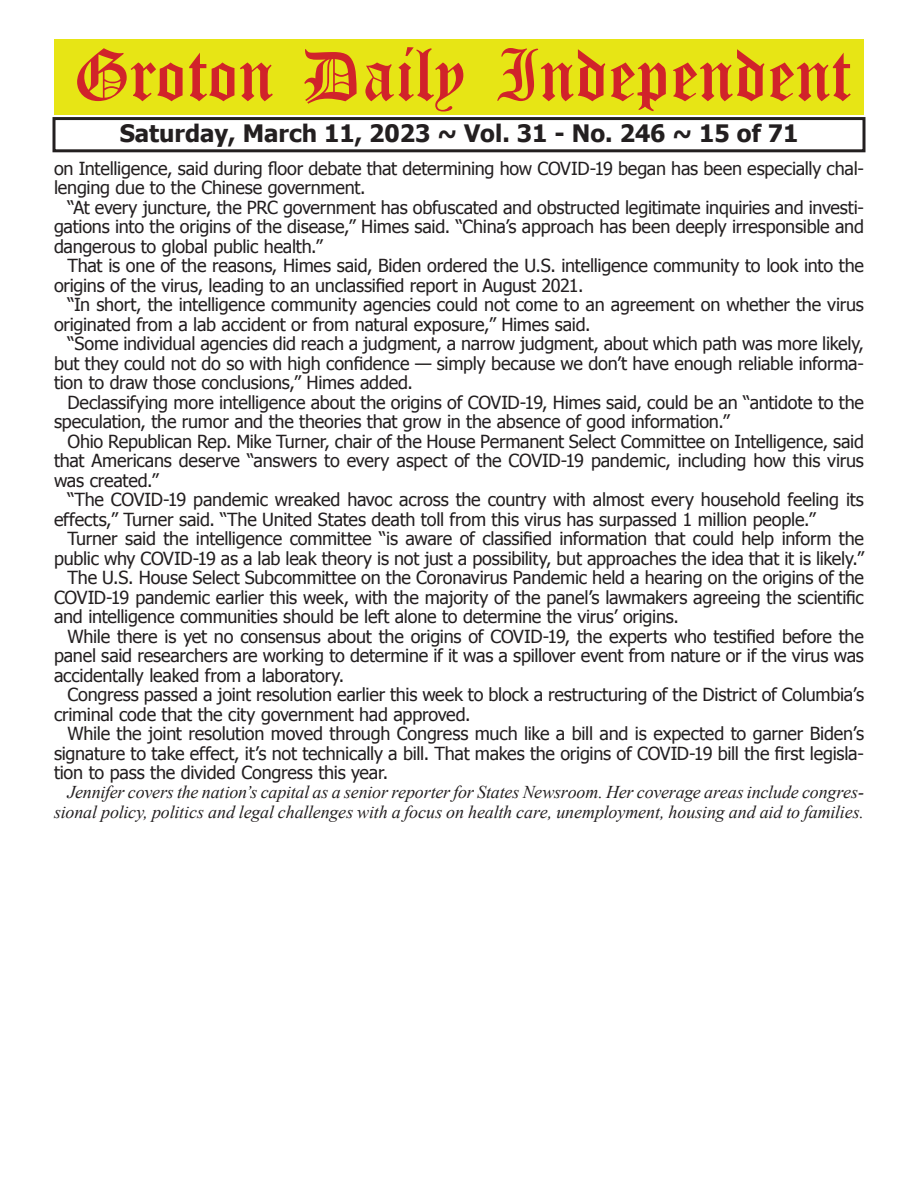
<style>
.page{position:relative;width:918px;height:1188px;background:#fff}
.page>*{position:absolute;margin:0;border:0;box-sizing:border-box;transform-origin:0 0}
.t1{font:54px "Old English Five";color:#d1232a}
.t2{font:700 24px "Tahoma";color:#231f20}
.t3{font:18px/19.5px "Tahoma";letter-spacing:-.01em;color:#231f20}
.t4{font:italic 18px/19.5px "Times New Roman";letter-spacing:-.01em;color:#231f20;text-align:right}
</style>
<div class="page">
<div style="left:52px;top:117px;width:814px;height:35px;border:3px solid #231f20"></div>
<div style="left:54px;top:40px;width:810px;height:75px;background:#e7e515"></div>
<h1 class="t1" style="left:73px;top:50px;width:779px">Groton Daily Independent</h1>
<h2 class="t2" style="left:120px;top:116px;width:680px">Saturday, March 11, 2023 ~ Vol. 31 - No. 246 ~ 15 of 71</h2>
<p class="t3" style="left:54px;top:158px;width:812px">on Intelligence, said during floor debate that determining how COVID-19 began has been especially chal&shy;lenging due to the Chinese government.</p>
<p class="t3" style="left:54px;top:197px;width:812px;text-align:justify;text-indent:14px">“At every juncture, the PRC government has obfuscated and obstructed legitimate inquiries and investi&shy;gations into the origins of the disease,” Himes said. “China’s approach has been deeply irresponsible and dangerous to global public health.”</p>
<p class="t3" style="left:54px;top:255px;width:811px;text-indent:14px">That is one of the reasons, Himes said, Biden ordered the U.S. intelligence community to look into the origins of the virus, leading to an unclassified report in August 2021.</p>
<p class="t3" style="left:54px;top:294px;width:811px;text-indent:14px">“In short, the intelligence community agencies could not come to an agreement on whether the virus originated from a lab accident or from natural exposure,” Himes said.</p>
<p class="t3" style="left:54px;top:333px;width:812px;text-align:justify;text-indent:14px">“Some individual agencies did reach a judgment, a narrow judgment, about which path was more likely, but they could not do so with high confidence — simply because we don’t have enough reliable informa&shy;tion to draw those conclusions,” Himes added.</p>
<p class="t3" style="left:54px;top:391px;width:812px;text-indent:14px">Declassifying more intelligence about the origins of COVID-19, Himes said, could be an “antidote to the speculation, the rumor and the theories that grow in the absence of good information.”</p>
<p class="t3" style="left:54px;top:430px;width:812px;text-align:justify;text-indent:14px">Ohio Republican Rep. Mike Turner, chair of the House Permanent Select Committee on Intelligence, said that Americans deserve “answers to every aspect of the COVID-19 pandemic, including how this virus was created.”</p>
<p class="t3" style="left:54px;top:489px;width:811px;text-indent:14px">“The COVID-19 pandemic wreaked havoc across the country with almost every household feeling its effects,” Turner said. “The United States death toll from this virus has surpassed 1 million people.”</p>
<p class="t3" style="left:68px;top:528px;width:798px">Turner said the intelligence committee “is aware of classified information that could help inform the</p>
<p class="t3" style="left:54px;top:547px;width:811px">public why COVID-19 as a lab leak theory is not just a possibility, but approaches the idea that it is likely.”</p>
<p class="t3" style="left:68px;top:567px;width:798px">The U.S. House Select Subcommittee on the Coronavirus Pandemic held a hearing on the origins of the</p>
<p class="t3" style="left:54px;top:586px;width:811px">COVID-19 pandemic earlier this week, with the majority of the panel’s lawmakers agreeing the scientific</p>
<p class="t3" style="left:54px;top:606px;width:627px">and intelligence communities should be left alone to determine the virus’ origins.</p>
<p class="t3" style="left:68px;top:625px;width:798px">While there is yet no consensus about the origins of COVID-19, the experts who testified before the</p>
<p class="t3" style="left:54px;top:645px;width:811px">panel said researchers are working to determine if it was a spillover event from nature or if the virus was</p>
<p class="t3" style="left:54px;top:664px;width:292px">accidentally leaked from a laboratory.</p>
<p class="t3" style="left:68px;top:684px;width:798px">Congress passed a joint resolution earlier this week to block a restructuring of the District of Columbia’s</p>
<p class="t3" style="left:54px;top:703px;width:418px">criminal code that the city government had approved.</p>
<p class="t3" style="left:68px;top:723px;width:798px">While the joint resolution moved through Congress much like a bill and is expected to garner Biden’s</p>
<p class="t3" style="left:54px;top:742px;width:812px">signature to take effect, it’s not technically a bill. That makes the origins of COVID-19 bill the first legisla-</p>
<p class="t3" style="left:54px;top:762px;width:336px">tion to pass the divided Congress this year.</p>
<p class="t4" style="left:54px;top:782px;width:812px">Jennifer covers the nation’s capital as a senior reporter for States Newsroom. Her coverage areas include congres&shy;sional policy, politics and legal challenges with a focus on health care, unemployment, housing and aid to families.</p>
</div>
